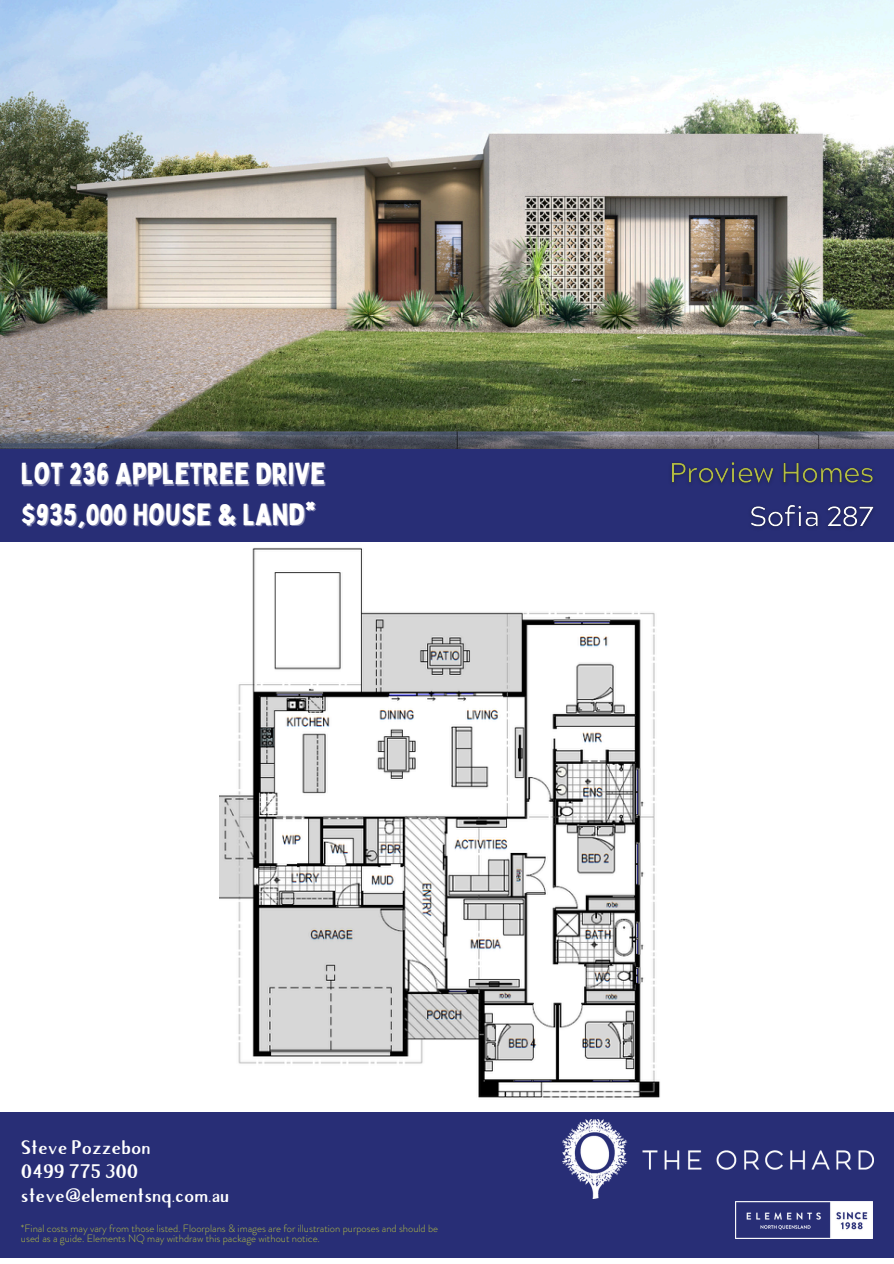
<style>
.page{position:relative;width:894px;height:1264px;background:#fff}
.page>*{position:absolute;margin:0;border:0;box-sizing:border-box;transform-origin:0 0}
.t1{font:30px "Bobby Jones";color:#fff}
.t2{font:19.5px/23.7px "Avera Sans Bold";color:#fff}
.t3{font:300 10.5px/9.8px "Brandon Grotesque";color:#b3bd43}
</style>
<div class="page">
<img style="left:219px;top:548px;width:441px;height:550px">
<div style="left:0;top:436px;width:893px;height:105px;background:#282e76"></div>
<img style="left:0;top:0;width:893px;height:448px">
<div style="left:0;top:1111px;width:893px;height:146px;background:#282e76"></div>
<img style="left:735px;top:1201px;width:137px;height:37px">
<img style="left:562px;top:1119px;width:311px;height:79px">
<img style="left:671px;top:462px;width:202px;height:22px">
<img style="left:751px;top:505px;width:123px;height:23px">
<p class="t1" style="left:21px;top:455px;width:306px">LOT 236 APPLETREE DRIVE</p>
<p class="t1" style="left:21px;top:495px;width:296px">$935,000 HOUSE &amp; LAND*</p>
<p class="t2" style="left:21px;top:1137px;width:210px">Steve Pozzebon<br>0499 775 300 steve@elementsnq.com.au</p>
<p class="t3" style="left:21px;top:1223px;width:418px">*Final costs may vary from those listed. Floorplans &amp; images are for illustration purposes and should be used as a guide. Elements NQ may withdraw this package without notice.</p>
</div>
